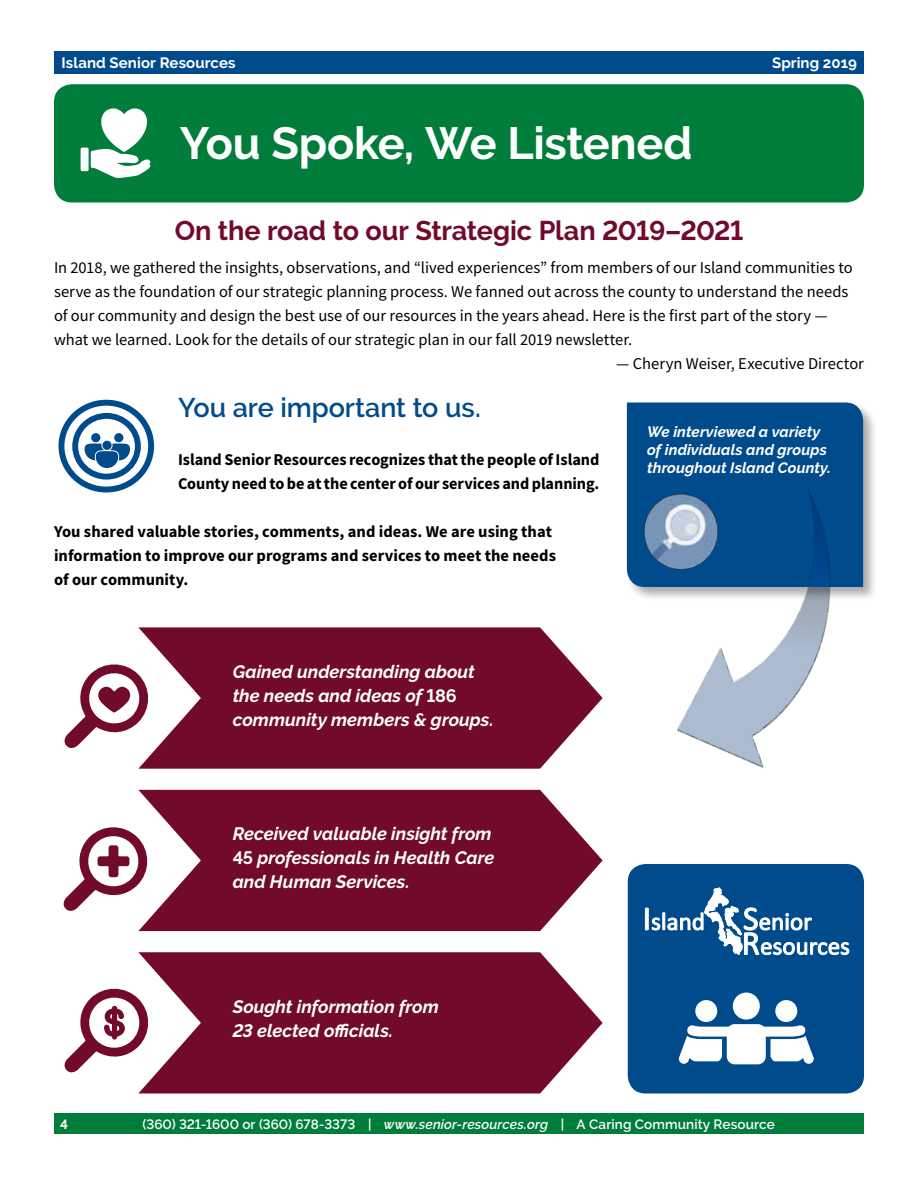
<style>
.page{position:relative;width:918px;height:1188px;background:#fff}
.page>*{position:absolute;margin:0;border:0;box-sizing:border-box;transform-origin:0 0}
.t1{font:700 45px "Raleway";letter-spacing:-.005em;color:#fff}
.t2{font:700 27px "Raleway";letter-spacing:-.01em;color:#720b29}
.t3{font:600 27px "Raleway";letter-spacing:-.005em;color:#004b8c}
.t4{font:italic 700 18px/24px "Raleway";color:#fff}
.t5{font:16.5px/24px "Source Sans Pro";color:#000}
.t6{font:700 16.5px/24px "Source Sans Pro";color:#000}
.t7{font:italic 700 15px/18px "Raleway";letter-spacing:.005em;color:#fff}
.t8{font:700 15px "Raleway";letter-spacing:.005em;color:#fff}
.t9{font:600 13.5px "Raleway";letter-spacing:.01em;color:#fff}
.t10{font:700 13.5px "Raleway";color:#fff}
.s1{font-style:normal}
.s2{font-style:italic}
</style>
<div class="page">
<div style="left:54px;top:1113px;width:810px;height:21px;background:#007d3b"></div>
<div style="left:54px;top:51px;width:810px;height:22px;background:#004b8c"></div>
<div style="left:54px;top:84px;width:810px;height:119px;background:#007d3b;border-radius:18px"></div>
<div style="left:81px;top:148px;width:8px;height:23px;background:#fff;border-radius:2px"></div>
<svg style="left:91px;top:108px;width:60px;height:70px"></svg>
<div style="left:628px;top:864px;width:236px;height:230px;background:#004b8c;border-radius:18px"></div>
<svg style="left:645px;top:887px;width:204px;height:68px"></svg>
<div style="left:733px;top:993px;width:27px;height:27px;background:#fff;border-radius:50%"></div>
<div style="left:695px;top:1000px;width:22px;height:22px;background:#fff;border-radius:50%"></div>
<div style="left:775px;top:1000px;width:22px;height:22px;background:#fff;border-radius:50%"></div>
<svg style="left:679px;top:1020px;width:135px;height:44px"></svg>
<svg style="left:59px;top:400px;width:95px;height:92px"></svg>
<div style="left:625px;top:401px;width:253px;height:201px;background:#000;opacity:.33"></div>
<div style="left:627px;top:403px;width:236px;height:75px;background:#004b8c"></div>
<img style="left:625px;top:478px;width:253px;height:290px">
<svg style="left:64px;top:664px;width:74px;height:84px"></svg>
<svg style="left:63px;top:827px;width:75px;height:84px"></svg>
<svg style="left:64px;top:988px;width:74px;height:85px"></svg>
<svg style="left:138px;top:627px;width:465px;height:142px;background:#852c46"></svg>
<svg style="left:138px;top:790px;width:465px;height:141px;background:#842b45"></svg>
<svg style="left:138px;top:952px;width:465px;height:141px;background:#852b45"></svg>
<p class="t8" style="left:61px;top:54px;width:176px">Island Senior Resources</p>
<p class="t8" style="left:772px;top:54px;width:86px">Spring 2019</p>
<h1 class="t1" style="left:180px;top:117px;width:514px">You Spoke, We Listened</h1>
<h2 class="t2" style="left:175px;top:215px;width:570px">On the road to our Strategic Plan 2019–2021</h2>
<p class="t5" style="left:54px;top:256px;width:800px">In 2018, we gathered the insights, observations, and “lived experiences” from members of our Island communities to serve as the foundation of our strategic planning process. We fanned out across the county to understand the needs of our community and design the best use of our resources in the years ahead. Here is the first part of the story — what we learned. Look for the details of our strategic plan in our fall 2019 newsletter.</p>
<p class="t5" style="left:616px;top:352px;width:249px">— Cheryn Weiser, Executive Director</p>
<h2 class="t3" style="left:178px;top:392px;width:304px">You are important to us.</h2>
<p class="t6" style="left:178px;top:447px;width:423px">Island Senior Resources recognizes that the people of Island<br>County need to be at the center of our services and planning.</p>
<p class="t6" style="left:54px;top:519px;width:504px">You shared valuable stories, comments, and ideas. We are using that information to improve our programs and services to meet the needs of our community.</p>
<p class="t4" style="left:233px;top:660px;width:263px">Gained understanding about the needs and ideas of <span class="s1">186 </span>community members &amp; groups.</p>
<p class="t4" style="left:233px;top:822px;width:263px">Received valuable insight from<br><span class="s1">45</span> professionals in Health Care and Human Services.</p>
<p class="t4" style="left:233px;top:995px;width:208px">Sought information from<br>23 elected officials.</p>
<p class="t7" style="left:647px;top:423px;width:185px">We interviewed a variety of individuals and groups throughout Island County.</p>
<p class="t10" style="left:60px;top:1116px;width:9px">4</p>
<p class="t9" style="left:143px;top:1116px;width:634px">(360) 321-1600 or (360) 678-3373 | <span class="s2">www.senior-resources.org</span> | A Caring Community Resource</p>
</div>
